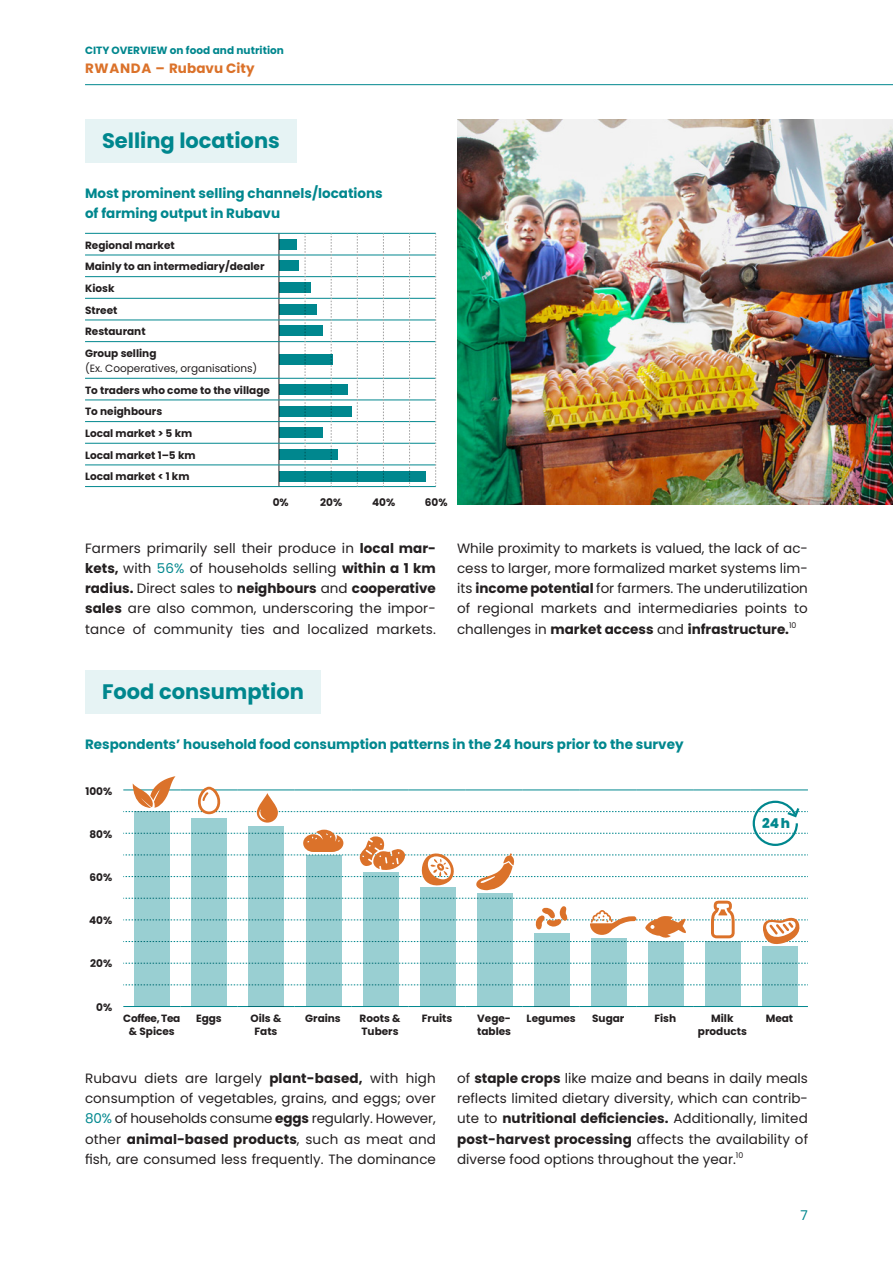
<style>
.page{position:relative;width:893px;height:1263px;background:#fff}
.page>*{position:absolute;margin:0;border:0;box-sizing:border-box;transform-origin:0 0}
.t1{font:700 21px "Poppins";color:#00878e}
.t2{font:13.5px/20.2px "Poppins";letter-spacing:.005em;color:#231f20;text-align:justify}
.t3{font:700 13.5px/20.2px "Poppins";color:#00878e}
.t4{font:700 13.5px "Poppins";letter-spacing:.005em;color:#db722a}
.t5{font:800 13.5px "Poppins";color:#00878e}
.t6{font:13.5px "Poppins";color:#00878e}
.t7{font:700 10.5px/21.6px "Poppins";color:#231f20}
.t8{font:10.5px "Poppins";color:#231f20}
.t9{font:700 10.5px "Poppins";letter-spacing:.005em;color:#00878e}
.t10{font:700 10.5px/12.8px "Poppins";letter-spacing:-.03em;color:#231f20;text-align:center}
.s1{font-weight:700}
.s2{color:#00878e}
</style>
<div class="page">
<hr style="left:85px;top:486px;width:194px;height:1px;background:#00878e">
<hr style="left:85px;top:233px;width:194px;height:1px;background:#00878e">
<hr style="left:85px;top:255px;width:194px;height:1px;background:#00878e">
<hr style="left:85px;top:276px;width:194px;height:1px;background:#00878e">
<hr style="left:85px;top:298px;width:194px;height:1px;background:#00878e">
<hr style="left:85px;top:320px;width:194px;height:1px;background:#00878e">
<hr style="left:85px;top:341px;width:194px;height:1px;background:#00878e">
<hr style="left:85px;top:378px;width:194px;height:1px;background:#00878e">
<hr style="left:85px;top:400px;width:194px;height:1px;background:#00878e">
<hr style="left:85px;top:421px;width:194px;height:1px;background:#00878e">
<hr style="left:85px;top:443px;width:194px;height:1px;background:#00878e">
<hr style="left:85px;top:465px;width:194px;height:1px;background:#00878e">
<svg style="left:279px;top:233px;width:157px;height:254px"></svg>
<img style="left:457px;top:119px;width:436px;height:385px">
<div style="left:85px;top:119px;width:212px;height:43px;background:#e6f3f4"></div>
<div style="left:279px;top:239px;width:17px;height:11px;background:#00878e"></div>
<div style="left:279px;top:261px;width:20px;height:10px;background:#00878e"></div>
<div style="left:279px;top:282px;width:32px;height:11px;background:#00878e"></div>
<div style="left:279px;top:304px;width:37px;height:11px;background:#00878e"></div>
<div style="left:279px;top:326px;width:44px;height:10px;background:#00878e"></div>
<div style="left:279px;top:354px;width:54px;height:11px;background:#00878e"></div>
<div style="left:279px;top:384px;width:69px;height:11px;background:#00878e"></div>
<div style="left:279px;top:471px;width:147px;height:10px;background:#00878e"></div>
<div style="left:279px;top:449px;width:59px;height:11px;background:#00878e"></div>
<div style="left:279px;top:427px;width:44px;height:11px;background:#00878e"></div>
<div style="left:279px;top:406px;width:73px;height:10px;background:#00878e"></div>
<div style="left:85px;top:670px;width:236px;height:43px;background:#e6f3f4"></div>
<hr style="left:123px;top:1006px;width:57px;height:1px;background:#00878e">
<hr style="left:180px;top:1006px;width:57px;height:1px;background:#00878e">
<hr style="left:237px;top:1006px;width:57px;height:1px;background:#00878e">
<hr style="left:294px;top:1006px;width:57px;height:1px;background:#00878e">
<hr style="left:351px;top:1006px;width:58px;height:1px;background:#00878e">
<hr style="left:409px;top:1006px;width:57px;height:1px;background:#00878e">
<hr style="left:466px;top:1006px;width:57px;height:1px;background:#00878e">
<hr style="left:523px;top:1006px;width:57px;height:1px;background:#00878e">
<hr style="left:580px;top:1006px;width:57px;height:1px;background:#00878e">
<hr style="left:637px;top:1006px;width:57px;height:1px;background:#00878e">
<hr style="left:694px;top:1006px;width:57px;height:1px;background:#00878e">
<hr style="left:751px;top:1006px;width:57px;height:1px;background:#00878e">
<svg style="left:123px;top:963px;width:685px;height:1px"></svg>
<svg style="left:123px;top:984px;width:685px;height:1px"></svg>
<div style="left:135px;top:811px;width:35px;height:195px;background:#99cfd2"></div>
<div style="left:192px;top:819px;width:35px;height:187px;background:#99cfd2"></div>
<div style="left:249px;top:826px;width:35px;height:180px;background:#99cfd2"></div>
<div style="left:306px;top:855px;width:35px;height:151px;background:#99cfd2"></div>
<div style="left:363px;top:873px;width:35px;height:133px;background:#99cfd2"></div>
<div style="left:420px;top:888px;width:35px;height:118px;background:#99cfd2"></div>
<div style="left:477px;top:893px;width:35px;height:113px;background:#99cfd2"></div>
<div style="left:534px;top:933px;width:35px;height:73px;background:#99cfd2"></div>
<div style="left:591px;top:939px;width:36px;height:67px;background:#99cfd2"></div>
<div style="left:648px;top:941px;width:36px;height:65px;background:#99cfd2"></div>
<div style="left:705px;top:941px;width:36px;height:65px;background:#99cfd2"></div>
<div style="left:762px;top:946px;width:36px;height:60px;background:#99cfd2"></div>
<svg style="left:123px;top:776px;width:685px;height:114px"></svg>
<svg style="left:123px;top:898px;width:685px;height:48px"></svg>
<hr style="left:85px;top:84px;width:808px;height:1px;background:#00878e">
<p class="t9" style="left:85px;top:44px;width:200px">CITY OVERVIEW on food and nutrition</p>
<p class="t4" style="left:85px;top:60px;width:171px">RWANDA – Rubavu City</p>
<h1 class="t1" style="left:102px;top:128px;width:179px">Selling locations</h1>
<p class="t3" style="left:85px;top:183px;width:299px">Most prominent selling channels/locations of farming output in Rubavu</p>
<p class="t7" style="left:85px;top:234px;width:181px">Regional market<br>Mainly to an intermediary/dealer<br>Kiosk<br>Street<br>Restaurant<br>Group selling</p>
<p class="t8" style="left:85px;top:362px;width:174px">(Ex. Cooperatives, organisations)</p>
<p class="t7" style="left:85px;top:379px;width:186px">To traders who come to the village<br>To neighbours<br>Local market &gt; 5 km<br>Local market 1–5 km<br>Local market &lt; 1 km</p>
<p class="t7" style="left:273px;top:492px;width:17px">0%</p>
<p class="t7" style="left:320px;top:492px;width:23px">20%</p>
<p class="t7" style="left:372px;top:492px;width:25px">40%</p>
<p class="t7" style="left:425px;top:492px;width:24px">60%</p>
<p class="t2" style="left:85px;top:538px;width:353px">Farmers primarily sell their produce in <span class="s1">local mar&shy;kets,</span> with <span class="s2">56%</span> of households selling <span class="s1">within a 1 km radius.</span> Direct sales to <span class="s1">neighbours</span> and <span class="s1">cooperative sales</span> are also common, underscoring the impor&shy;tance of community ties and localized markets.</p>
<p class="t2" style="left:457px;top:538px;width:352px">While proximity to markets is valued, the lack of ac&shy;cess to larger, more formalized market systems lim&shy;its <span class="s1">income potential</span> for farmers. The underutilization of regional markets and intermediaries points to challenges in <span class="s1">market access</span> and <span class="s1">infrastructure.</span><sup>10</sup></p>
<h1 class="t1" style="left:102px;top:679px;width:203px">Food consumption</h1>
<p class="t3" style="left:85px;top:734px;width:600px">Respondents’ household food consumption patterns in the 24 hours prior to the survey</p>
<p class="t7" style="left:85px;top:780px;width:28px">100%</p>
<p class="t7" style="left:89px;top:823px;width:24px">80%</p>
<p class="t7" style="left:90px;top:867px;width:24px">60%</p>
<p class="t7" style="left:89px;top:910px;width:25px">40%</p>
<p class="t7" style="left:90px;top:953px;width:23px">20%</p>
<p class="t7" style="left:96px;top:996px;width:17px">0%</p>
<p class="t5" style="left:762px;top:815px;width:29px">24h</p>
<p class="t10" style="left:123px;top:1012px;width:59px">Coffee, Tea &amp; Spices</p>
<p class="t7" style="left:196px;top:1007px;width:27px">Eggs</p>
<p class="t7" style="left:250px;top:1012px;width:32px;line-height:12.8px;text-align:center">Oils &amp;<br>Fats</p>
<p class="t7" style="left:305px;top:1007px;width:37px">Grains</p>
<p class="t7" style="left:360px;top:1012px;width:42px;line-height:12.8px">Roots &amp;<br>Tubers</p>
<p class="t7" style="left:422px;top:1007px;width:32px">Fruits</p>
<p class="t7" style="left:477px;top:1012px;width:35px;line-height:12.8px">Vege&shy;tables</p>
<p class="t7" style="left:527px;top:1007px;width:51px">Legumes</p>
<p class="t7" style="left:592px;top:1007px;width:34px">Sugar</p>
<p class="t7" style="left:654px;top:1007px;width:23px">Fish</p>
<p class="t7" style="left:698px;top:1012px;width:50px;line-height:12.8px;text-align:center">Milk products</p>
<p class="t7" style="left:766px;top:1007px;width:29px">Meat</p>
<p class="t2" style="left:85px;top:1068px;width:352px">Rubavu diets are largely <span class="s1">plant-based,</span> with high consumption of vegetables, grains, and eggs; over <span class="s2">80%</span> of households consume <span class="s1">eggs</span> regularly. However, other <span class="s1">animal-based products</span>, such as meat and fish, are consumed less frequently. The dominance</p>
<p class="t2" style="left:457px;top:1068px;width:352px">of <span class="s1">staple crops</span> like maize and beans in daily meals reflects limited dietary diversity, which can contrib&shy;ute to <span class="s1">nutritional deficiencies.</span> Additionally, limited <span class="s1">post-harvest processing</span> affects the availability of diverse food options throughout the year.<sup>10</sup></p>
<p class="t6" style="left:801px;top:1208px;width:9px">7</p>
</div>
